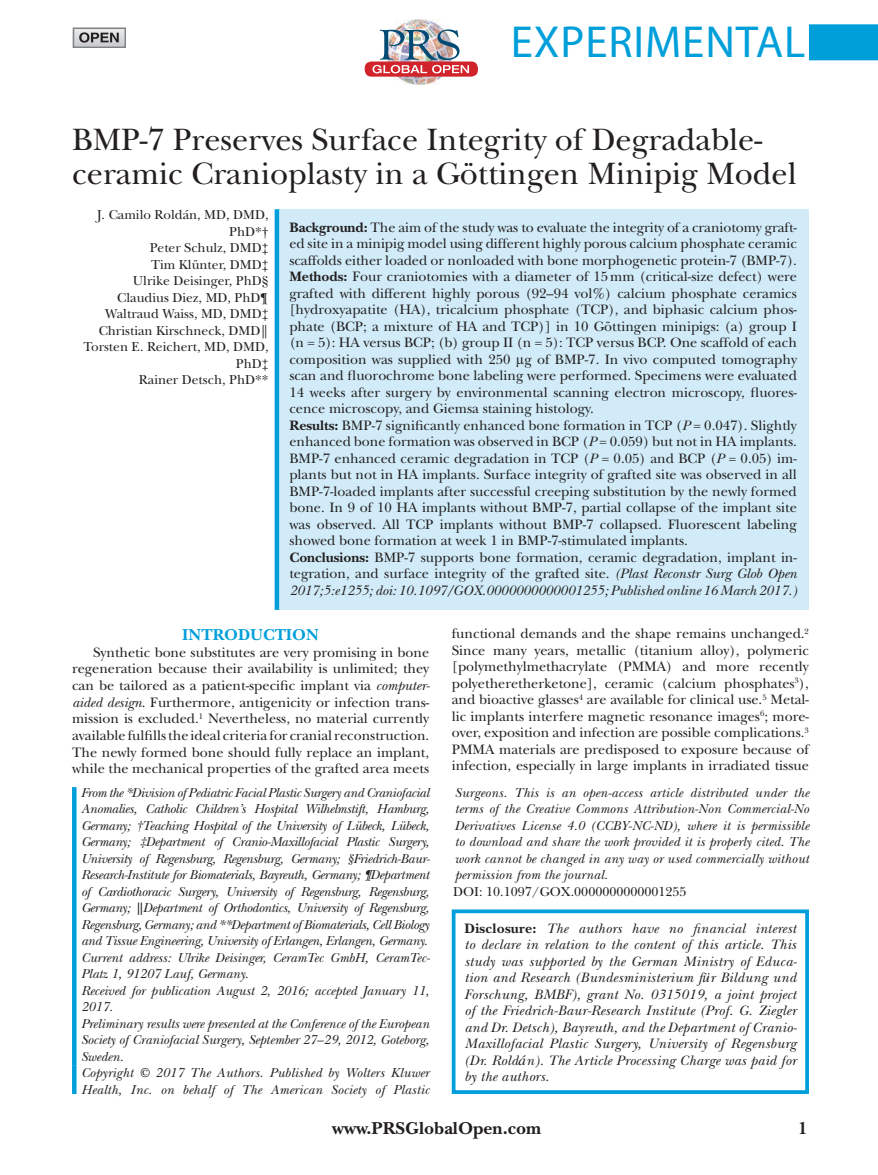
<style>
.page{position:relative;width:878px;height:1175px;background:#fff}
.page>*{position:absolute;margin:0;border:0;box-sizing:border-box;transform-origin:0 0}
.t1{font:45px "Myriad Pro";letter-spacing:.02em;color:#009fda}
.t2{font:32.25px/34.5px "New Baskerville";color:#231f20}
.t3{font:700 18px "New Baskerville";color:#231f20}
.t4{font:700 16.5px "New Baskerville";color:#009fda}
.t5{font:14.25px/16.5px "New Baskerville";color:#231f20;text-align:justify}
.t6{font:italic 14.25px/16.5px "New Baskerville";letter-spacing:.02em;color:#231f20;text-align:justify}
.t7{font:italic 13.5px/16.5px "New Baskerville";letter-spacing:-.02em;color:#231f20}
.t8{font:13.5px/16.5px "New Baskerville";color:#231f20;text-align:right}
.s1{font-family:"Courier Std"}
.s2{font-weight:700}
.s3{font-family:"Gandhari Unicode"}
.s4{font-style:italic}
.s5{font-family:"Cambria Math";font-style:normal}
.s6{font-weight:700;font-style:normal}
</style>
<div class="page">
<div style="left:73px;top:28px;width:52px;height:20px;border:2px solid #808285"></div>
<svg style="left:79px;top:32px;width:40px;height:11px"></svg>
<img style="left:395px;top:20px;width:49px;height:64px">
<svg style="left:364px;top:61px;width:114px;height:16px"></svg>
<img style="left:372px;top:29px;width:97px;height:44px">
<div style="left:452px;top:909px;width:356px;height:185px;border:4px solid #009fda"></div>
<hr style="left:72px;top:787px;width:4px;height:278px;background:#009fda">
<hr style="left:72px;top:1065px;width:4px;height:29px;background:#009fda">
<div style="left:277px;top:209px;width:531px;height:401px;background:#d1ecf8"></div>
<div style="left:274px;top:209px;width:5px;height:401px;background:#009fda"></div>
<div style="left:808px;top:24px;width:70px;height:36px;background:#009fda"></div>
<h1 class="t1" style="left:511px;top:14px;width:296px">EXPERIMENTAL</h1>
<h2 class="t2" style="left:72px;top:122px;width:726px">BMP-7 Preserves Surface Integrity of Degradable&shy;ceramic Cranioplasty in a Göttingen Minipig Model</h2>
<p class="t8" style="left:83px;top:206px;width:187px">J. Camilo Roldán, MD, DMD,<br>PhD*†<br>Peter Schulz, DMD‡<br>Tim Klünter, DMD‡<br>Ulrike Deisinger, PhD§<br>Claudius Diez, MD, PhD¶<br>Waltraud Waiss, MD, DMD‡<br>Christian Kirschneck, DMD<span class="s1">║<br></span>Torsten E. Reichert, MD, DMD,<br>PhD‡<br>Rainer Detsch, PhD**</p>
<p class="t5" style="left:289px;top:219px;width:509px;text-align:left"><span class="s2">Background:</span> The aim of the study was to evaluate the integrity of a craniotomy graft&shy;ed site in a minipig model using different highly porous calcium phosphate ceramic scaffolds either loaded or nonloaded with bone morphogenetic protein-7 (BMP-7).<br><span class="s2">Methods:</span> Four craniotomies with a diameter of 15mm (critical-size defect) were grafted with different highly porous (92–94 vol%) calcium phosphate ceramics [hydroxyapatite (HA), tricalcium phosphate (TCP), and biphasic calcium phos&shy;phate (BCP; a mixture of HA and TCP)] in 10 Göttingen minipigs: (a) group I (n = 5): HA versus BCP; (b) group II (n = 5): TCP versus BCP. One scaffold of each composition was supplied with 250 <span class="s3">μ</span>g of BMP-7. In vivo computed tomography scan and fluorochrome bone labeling were performed. Specimens were evaluated 14 weeks after surgery by environmental scanning electron microscopy, fluores&shy;cence microscopy, and Giemsa staining histology.<br><span class="s2">Results:</span> BMP-7 significantly enhanced bone formation in TCP (<span class="s4">P</span> = 0.047). Slightly enhanced bone formation was observed in BCP (<span class="s4">P</span> = 0.059) but not in HA implants.<br>BMP-7 enhanced ceramic degradation in TCP (<span class="s4">P</span> = 0.05) and BCP (<span class="s4">P</span> = 0.05) im&shy;plants but not in HA implants. Surface integrity of grafted site was observed in all BMP-7-loaded implants after successful creeping substitution by the newly formed bone. In 9 of 10 HA implants without BMP-7, partial collapse of the implant site was observed. All TCP implants without BMP-7 collapsed. Fluorescent labeling showed bone formation at week 1 in BMP-7-stimulated implants.<br><span class="s2">Conclusions:</span> BMP-7 supports bone formation, ceramic degradation, implant in&shy;tegration, and surface integrity of the grafted site. <span class="s4">(Plast Reconstr Surg Glob Open 2017;5:e1255; doi: 10.1097/GOX.0000000000001255; Published online 16 March 2017.)</span></p>
<p class="t4" style="left:182px;top:625px;width:138px">INTRODUCTION</p>
<p class="t5" style="left:72px;top:644px;width:359px;text-indent:21px">Synthetic bone substitutes are very promising in bone regeneration because their availability is unlimited; they can be tailored as a patient-specific implant via <span class="s4">computer&shy;aided design</span>. Furthermore, antigenicity or infection trans&shy;mission is excluded.<sup>1</sup> Nevertheless, no material currently available fulfills the ideal criteria for cranial reconstruction.<br>The newly formed bone should fully replace an implant, while the mechanical properties of the grafted area meets</p>
<p class="t7" style="left:81px;top:784px;width:350px">From the *Division of Pediatric Facial Plastic Surgery and Craniofacial Anomalies, Catholic Children’s Hospital Wilhelmstift, Hamburg, Germany; †Teaching Hospital of the University of Lübeck, Lübeck, Germany; ‡Department of Cranio-Maxillofacial Plastic Surgery, University of Regensburg, Regensburg, Germany; §Friedrich-Baur-Research-Institute for Biomaterials, Bayreuth, Germany; ¶Department of Cardiothoracic Surgery, University of Regensburg, Regensburg, Germany; <span class="s5">‖</span>Department of Orthodontics, University of Regensburg, Regensburg, Germany; and **Department of Biomaterials, Cell Biology and Tissue Engineering, University of Erlangen, Erlangen, Germany.<br>Current address: Ulrike Deisinger, CeramTec GmbH, CeramTec-Platz 1, 91207 Lauf, Germany.<br>Received for publication August 2, 2016; accepted January 11, 2017.<br>Preliminary results were presented at the Conference of the European Society of Craniofacial Surgery, September 27–29, 2012, Goteborg, Sweden.<br>Copyright © 2017 The Authors. Published by Wolters Kluwer Health, Inc. on behalf of The American Society of Plastic</p>
<p class="t5" style="left:451px;top:625px;width:359px">functional demands and the shape remains unchanged.<sup>2<br></sup>Since many years, metallic (titanium alloy), polymeric [polymethylmethacrylate (PMMA) and more recently polyetheretherketone], ceramic (calcium phosphates<sup>3</sup>), and bioactive glasses<sup>4</sup> are available for clinical use.<sup>5</sup> Metal&shy;lic implants interfere magnetic resonance images<sup>6</sup>; more&shy;over, exposition and infection are possible complications.<sup>3<br></sup>PMMA materials are predisposed to exposure because of infection, especially in large implants in irradiated tissue</p>
<p class="t7" style="left:454px;top:784px;width:356px;text-align:justify">Surgeons. This is an open-access article distributed under the terms of the Creative Commons Attribution-Non Commercial-No Derivatives License 4.0 (CCBY-NC-ND), where it is permissible to download and share the work provided it is properly cited. The work cannot be changed in any way or used commercially without permission from the journal.</p>
<p class="t8" style="left:453px;top:883px;width:235px">DOI: 10.1097/GOX.0000000000001255</p>
<p class="t6" style="left:464px;top:920px;width:334px"><span class="s6">Disclosure:</span> The authors have no financial interest to declare in relation to the content of this article. This study was supported by the German Ministry of Educa&shy;tion and Research (Bundesministerium f<span class="s3">ü</span>r Bildung und Forschung, BMBF), grant No. 0315019, a joint project of the Friedrich-Baur-Research Institute (Prof. G. Ziegler and Dr. Detsch), Bayreuth, and the Department of Cranio-Maxillofacial Plastic Surgery, University of Regensburg (Dr. Rold<span class="s3">á</span>n). The Article Processing Charge was paid for by the authors.</p>
<p class="t3" style="left:332px;top:1118px;width:210px">www.PRSGlobalOpen.com</p>
<p class="t3" style="left:798px;top:1118px;width:11px">1</p>
</div>
